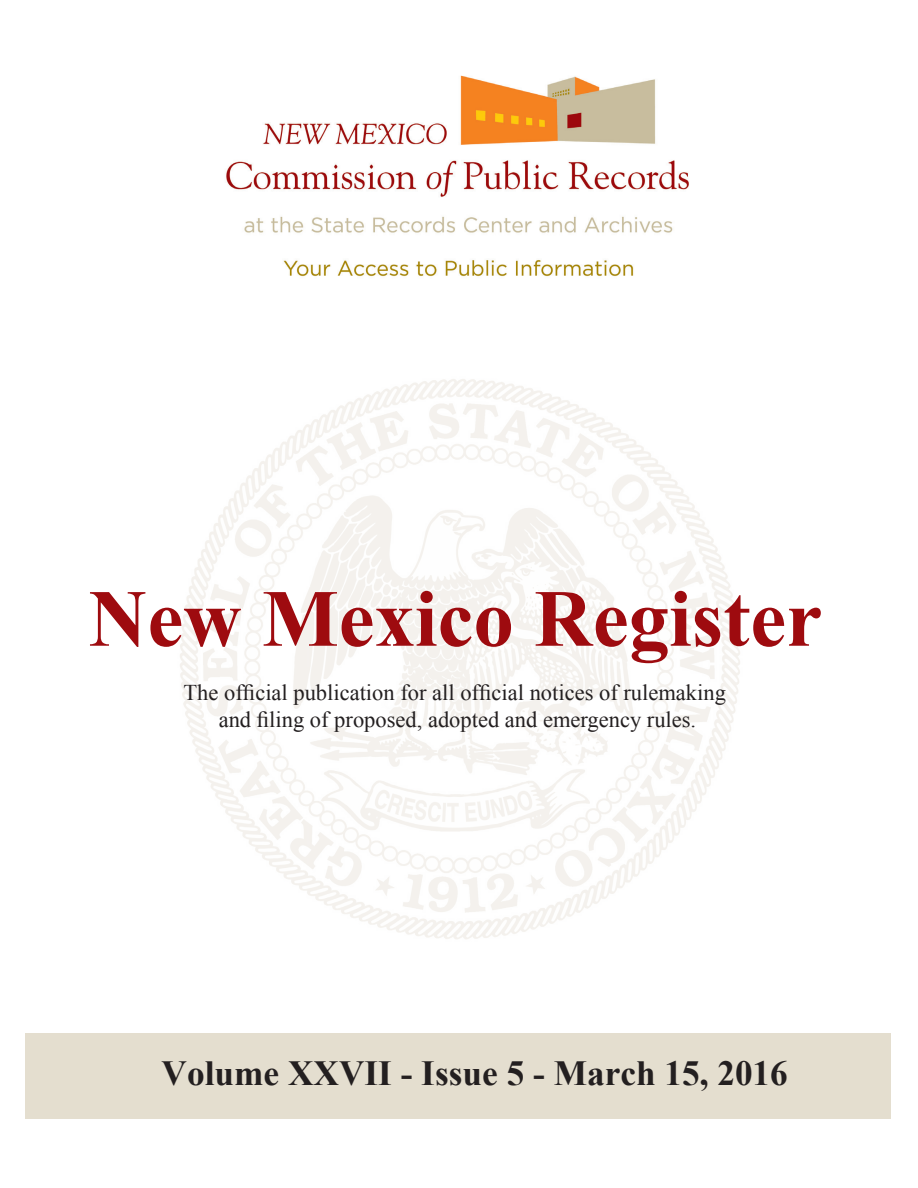
<style>
.page{position:relative;width:918px;height:1188px;background:#fff}
.page>*{position:absolute;margin:0;border:0;box-sizing:border-box;transform-origin:0 0}
.t1{font:700 81px "Times New Roman";color:#9e0b0f}
.t2{font:700 35.25px "Times New Roman";color:#231f20}
.t3{font:22.5px "Times New Roman";color:#231f20}
</style>
<div class="page">
<div style="left:26px;top:1033px;width:865px;height:85px;background:#e4decf"></div>
<img style="left:226px;top:75px;width:463px;height:202px">
<p class="t1" style="left:89px;top:563px;width:735px">New Mexico Register</p>
<p class="t3" style="left:184px;top:677px;width:544px">The official publication for all official notices of rulemaking</p>
<p class="t3" style="left:219px;top:704px;width:479px">and filing of proposed, adopted and emergency rules.</p>
<p class="t2" style="left:162px;top:1049px;width:628px">Volume XXVII - Issue 5 - March 15, 2016</p>
</div>
